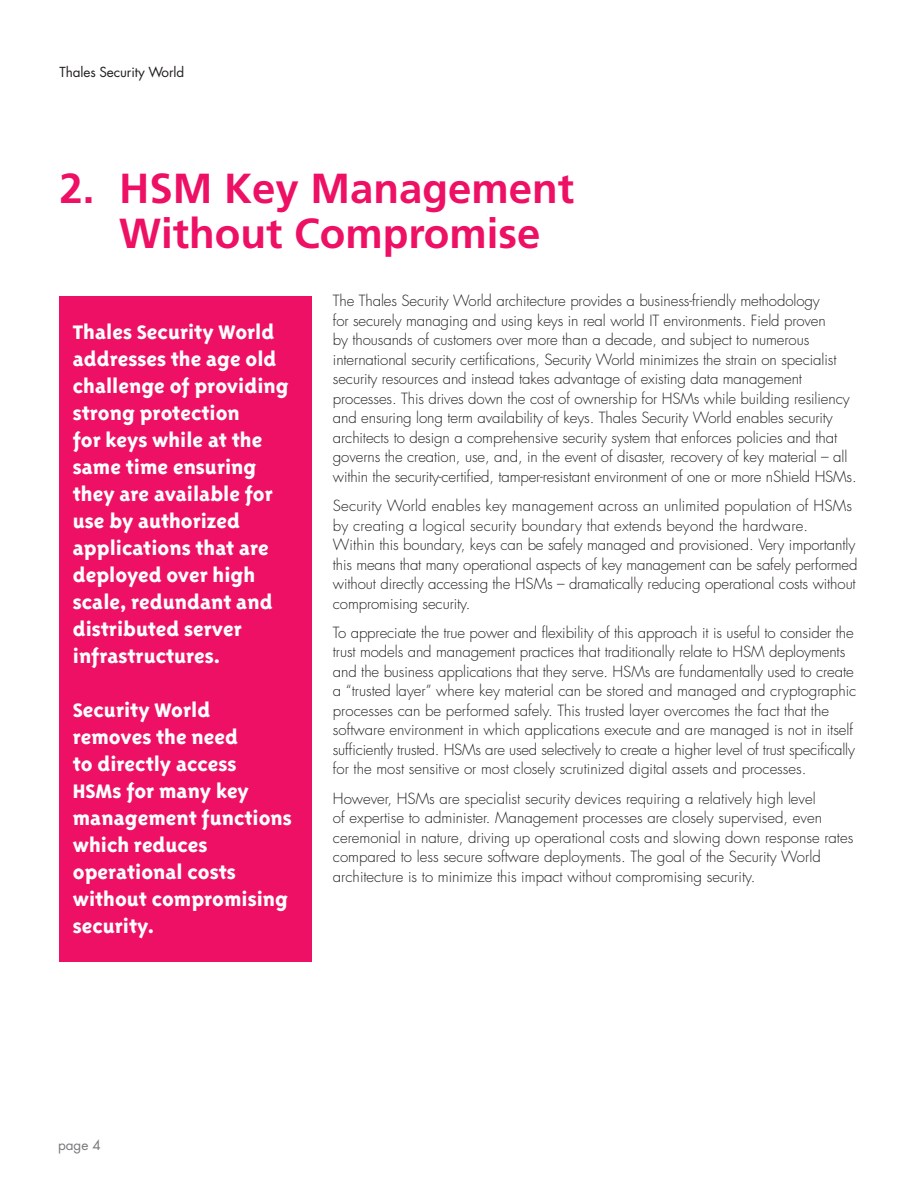
<style>
.page{position:relative;width:918px;height:1188px;background:#fff}
.page>*{position:absolute;margin:0;border:0;box-sizing:border-box;transform-origin:0 0}
.t1{font:700 42px/45px "Frutiger";color:#ed1064}
.t2{font:800 22.5px/27px "Triplex Sans";color:#fff}
.t3{font:300 15px/19.5px "Futura Std";letter-spacing:-.005em;color:#231f20}
.t4{font:13.5px "Futura Std";letter-spacing:-.005em;color:#231f20}
.t5{font:13.5px "Futura Std";color:#77787b}
</style>
<div class="page">
<div style="left:60px;top:296px;width:252px;height:666px;background:#ed1064"></div>
<p class="t4" style="left:60px;top:66px;width:126px">Thales Security World</p>
<h1 class="t1" style="left:119px;top:169px;width:457px;text-indent:-60px">2. HSM Key Management<br>Without Compromise</h1>
<p class="t2" style="left:73px;top:319px;width:217px">Thales Security World addresses the age old challenge of providing strong protection<br>for keys while at the same time ensuring they are available for use by authorized applications that are deployed over high scale, redundant and distributed server infrastructures.</p>
<h2 class="t2" style="left:73px;top:697px;width:220px">Security World removes the need<br>to directly access<br>HSMs for many key management functions which reduces operational costs without compromising security.</h2>
<p class="t3" style="left:333px;top:292px;width:525px">The Thales Security World architecture provides a business-friendly methodology<br>for securely managing and using keys in real world IT environments. Field proven<br>by thousands of customers over more than a decade, and subject to numerous international security certifications, Security World minimizes the strain on specialist security resources and instead takes advantage of existing data management processes. This drives down the cost of ownership for HSMs while building resiliency and ensuring long term availability of keys. Thales Security World enables security architects to design a comprehensive security system that enforces policies and that governs the creation, use, and, in the event of disaster, recovery of key material – all within the security-certified, tamper-resistant environment of one or more nShield HSMs.</p>
<p class="t3" style="left:333px;top:497px;width:526px">Security World enables key management across an unlimited population of HSMs by creating a logical security boundary that extends beyond the hardware.<br>Within this boundary, keys can be safely managed and provisioned. Very importantly this means that many operational aspects of key management can be safely performed without directly accessing the HSMs – dramatically reducing operational costs without compromising security.</p>
<p class="t3" style="left:333px;top:624px;width:525px">To appreciate the true power and flexibility of this approach it is useful to consider the trust models and management practices that traditionally relate to HSM deployments and the business applications that they serve. HSMs are fundamentally used to create a “trusted layer” where key material can be stored and managed and cryptographic processes can be performed safely. This trusted layer overcomes the fact that the software environment in which applications execute and are managed is not in itself sufficiently trusted. HSMs are used selectively to create a higher level of trust specifically for the most sensitive or most closely scrutinized digital assets and processes.</p>
<p class="t3" style="left:333px;top:789px;width:522px">However, HSMs are specialist security devices requiring a relatively high level<br>of expertise to administer. Management processes are closely supervised, even ceremonial in nature, driving up operational costs and slowing down response rates compared to less secure software deployments. The goal of the Security World architecture is to minimize this impact without compromising security.</p>
<p class="t5" style="left:58px;top:1139px;width:44px">page 4</p>
</div>
